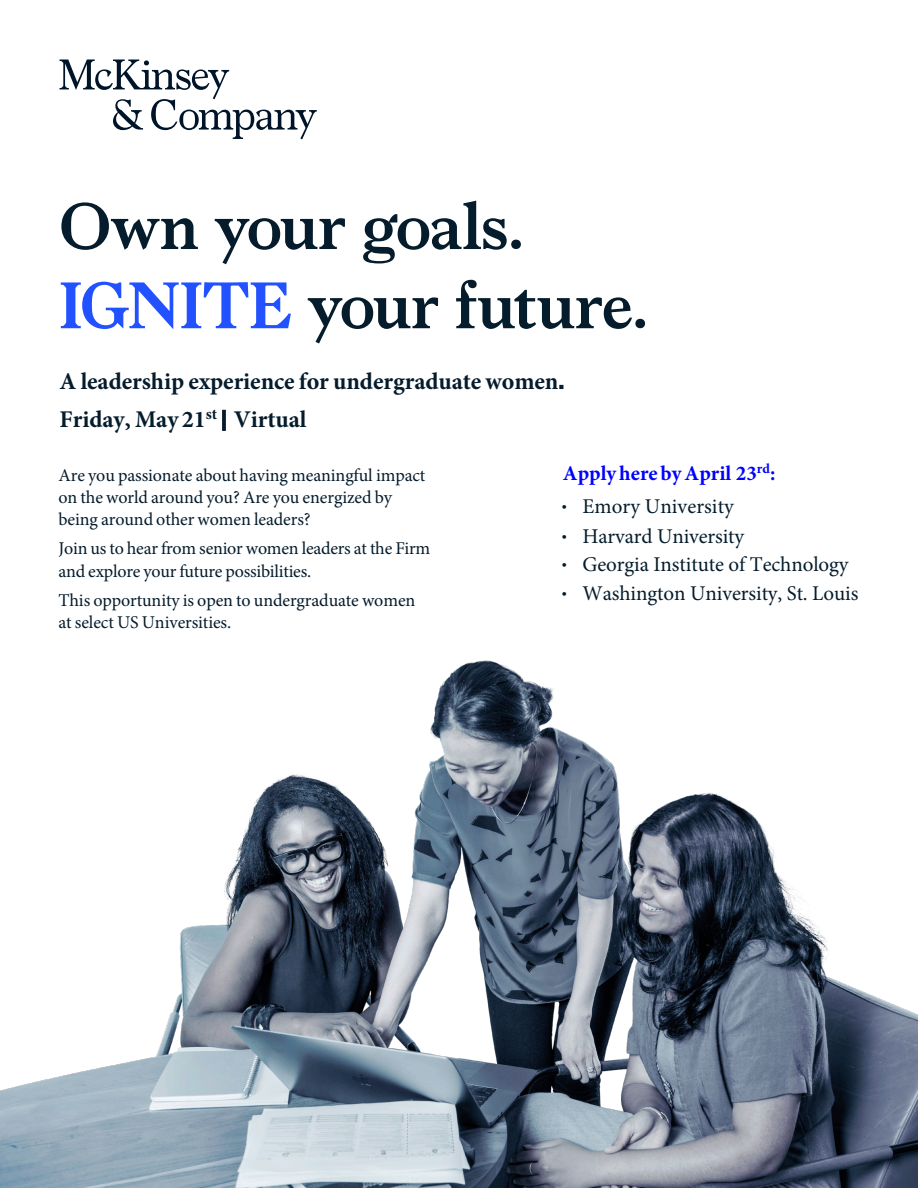
<style>
.page{position:relative;width:918px;height:1188px;background:#fff}
.page>*{position:absolute;margin:0;border:0;box-sizing:border-box;transform-origin:0 0}
.Body_text___Deep_blu{font:700 66px/79.2px "Bower";letter-spacing:-.005em;color:#051c2c}
.Body_text___Deep_blu-2{font:700 24px/38.1px "Minion Pro";letter-spacing:-.005em;color:#051c2c}
.Body_text___Deep_blu-3{font:21px "Minion Pro";letter-spacing:-.005em;color:#051c2c}
.Body_text___Deep_blu-4{font:700 21px "Minion Pro";color:#00f}
.Body_text___Deep_blu-5{font:18px/22.2px "Minion Pro";letter-spacing:-.005em;color:#051c2c}
.s1{color:#2251ff}
.s2{font-family:"Mc Kinsey Sans";font-weight:500}
.s3{font-family:"Mc Kinsey Sans";font-weight:300;font-size:18px}
</style>
<div class="page">
<svg style="left:60px;top:60px;width:257px;height:79px"></svg>
<img style="left:0;top:660px;width:918px;height:528px">
<p class="Body_text___Deep_blu" style="left:60px;top:182px;width:591px">Own your goals.<br><span class="s1">IGNITE</span> your future.</p>
<p class="Body_text___Deep_blu-2" style="left:60px;top:362px;width:506px">A leadership experience for undergraduate women<span class="s2">.<br></span>Friday, May 21<sup>st</sup> <span class="s2">|</span> Virtual</p>
<p class="Body_text___Deep_blu-4" style="left:563px;top:458px;width:214px">Apply here by April 23<sup>rd</sup>:</p>
<p class="Body_text___Deep_blu-3" style="left:561px;top:492px;width:174px"><span class="s3">•</span> Emory University</p>
<p class="Body_text___Deep_blu-3" style="left:561px;top:522px;width:184px"><span class="s3">•</span> Harvard University</p>
<p class="Body_text___Deep_blu-3" style="left:561px;top:551px;width:289px"><span class="s3">•</span> Georgia Institute of Technology</p>
<p class="Body_text___Deep_blu-3" style="left:561px;top:579px;width:299px"><span class="s3">•</span> Washington University, St. Louis</p>
<p class="Body_text___Deep_blu-5" style="left:58px;top:464px;width:369px">Are you passionate about having meaningful impact on the world around you? Are you energized by being around other women leaders?</p>
<p class="Body_text___Deep_blu-5" style="left:58px;top:537px;width:373px;line-height:22.8px">Join us to hear from senior women leaders at the Firm and explore your future possibilities.</p>
<p class="Body_text___Deep_blu-5" style="left:58px;top:590px;width:358px;line-height:21.6px">This opportunity is open to undergraduate women at select US Universities.</p>
</div>
